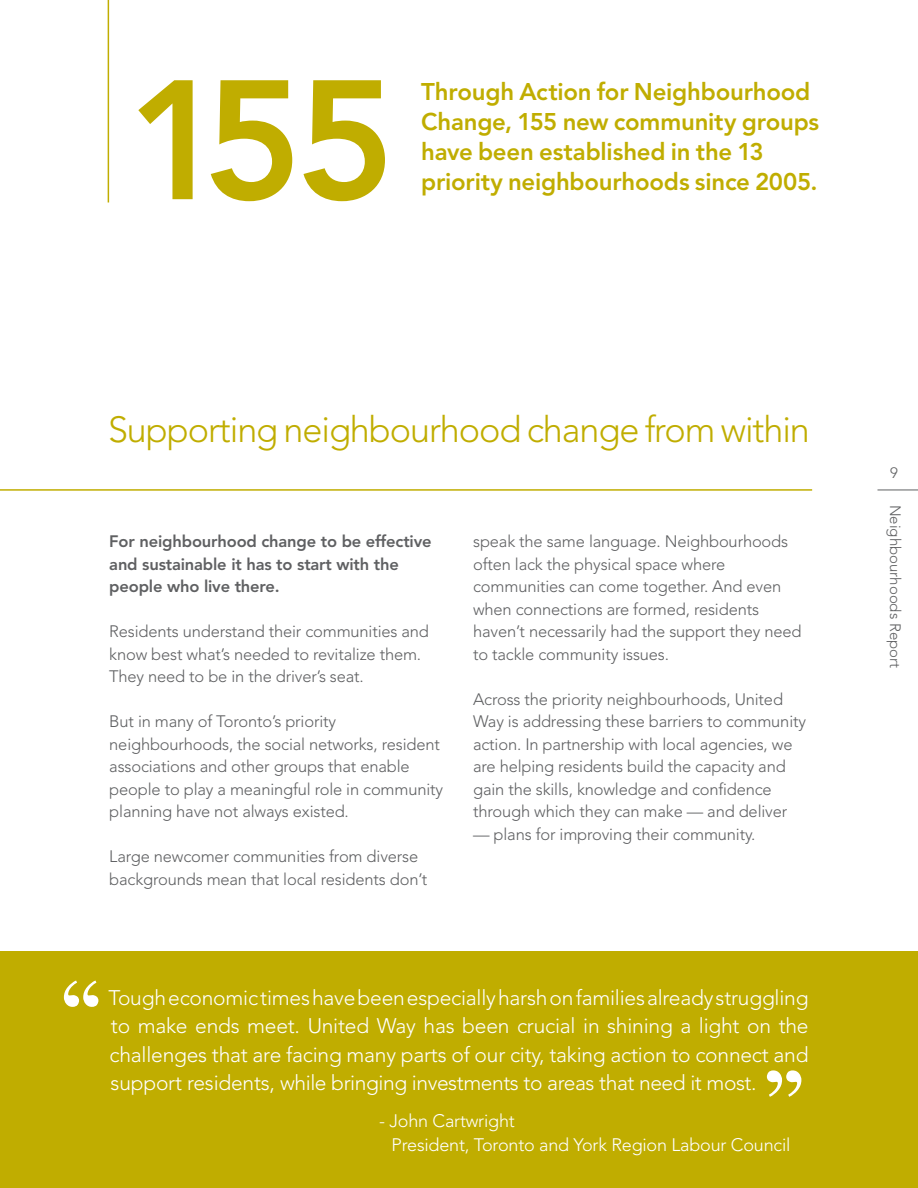
<style>
.page{position:relative;width:918px;height:1188px;background:#fff}
.page>*{position:absolute;margin:0;border:0;box-sizing:border-box;transform-origin:0 0}
.t1{font:800 168px "Avenir";color:#c0ad00}
.t2{font:108px "Times";color:#fff}
.t3{font:300 36px "Avenir";letter-spacing:-.03em;color:#c0ad00}
.t4{font:800 24px/30px "Avenir";letter-spacing:-.01em;color:#c0ad00}
.t5{font:300 21px/28.2px "Avenir";letter-spacing:-.02em;color:#fff;text-align:justify}
.t6{font:300 18px/24px "Avenir";letter-spacing:-.01em;color:#fff}
.t7{font:300 16.5px/22.5px "Avenir";letter-spacing:-.01em;color:#5f6062}
.t8{font:800 16.5px/22.5px "Avenir";letter-spacing:-.01em;color:#5f6062}
.t9{font:300 15px "Avenir";color:#5f6062}
</style>
<div class="page">
<hr style="left:878px;top:490px;width:40px;height:1px;background:#5f6062">
<div style="left:0;top:951px;width:918px;height:237px;background:#c0ad00"></div>
<hr style="left:0;top:489px;width:812px;height:2px;background:#c0ad00">
<hr style="left:108px;top:0;width:1px;height:203px;background:#c0ad00">
<h1 class="t1" style="left:127px;top:41px;width:270px">155</h1>
<h3 class="t4" style="left:421px;top:76px;width:400px">Through Action for Neighbourhood<br>Change, 155 new community groups have been established in the 13</h3>
<h3 class="t4" style="left:421px;top:166px;width:398px">priority neighbourhoods since 2005.</h3>
<h3 class="t3" style="left:108px;top:409px;width:704px">Supporting neighbourhood change from within</h3>
<p class="t8" style="left:109px;top:530px;width:324px">For neighbourhood change to be effective and sustainable it has to start with the people who live there.</p>
<p class="t7" style="left:109px;top:620px;width:321px">Residents understand their communities and know best what’s needed to revitalize them.<br>They need to be in the driver’s seat.</p>
<p class="t7" style="left:109px;top:710px;width:335px">But in many of Toronto’s priority neighbourhoods, the social networks, resident associations and other groups that enable people to play a meaningful role in community planning have not always existed.</p>
<p class="t7" style="left:109px;top:845px;width:320px">Large newcomer communities from diverse backgrounds mean that local residents don’t</p>
<p class="t7" style="left:473px;top:530px;width:330px">speak the same language. Neighbourhoods often lack the physical space where communities can come together. And even when connections are formed, residents haven’t necessarily had the support they need to tackle community issues.</p>
<p class="t7" style="left:473px;top:688px;width:334px">Across the priority neighbourhoods, United Way is addressing these barriers to community action. In partnership with local agencies, we are helping residents build the capacity and gain the skills, knowledge and confidence through which they can make — and deliver</p>
<p class="t7" style="left:473px;top:823px;width:284px">— plans for improving their community.</p>
<h2 class="t2" style="left:54px;top:916px;width:57px">‘‘</h2>
<p class="t5" style="left:109px;top:984px;width:702px">Tough economic times have been especially harsh on families already struggling to make ends meet. United Way has been crucial in shining a light on the challenges that are facing many parts of our city, taking action to connect and support residents, while bringing investments to areas that need it most.</p>
<p class="t6" style="left:392px;top:1109px;width:401px;text-indent:-12px">- John Cartwright<br>President, Toronto and York Region Labour Council</p>
<h2 class="t2" style="left:811px;top:1161px;width:57px;rotate:-180deg">‘‘</h2>
<p class="t9" style="left:890px;top:464px;width:9px">9</p>
<p class="t9" style="left:904px;top:505px;width:165px;rotate:90deg">Neighbourhoods Report</p>
</div>
